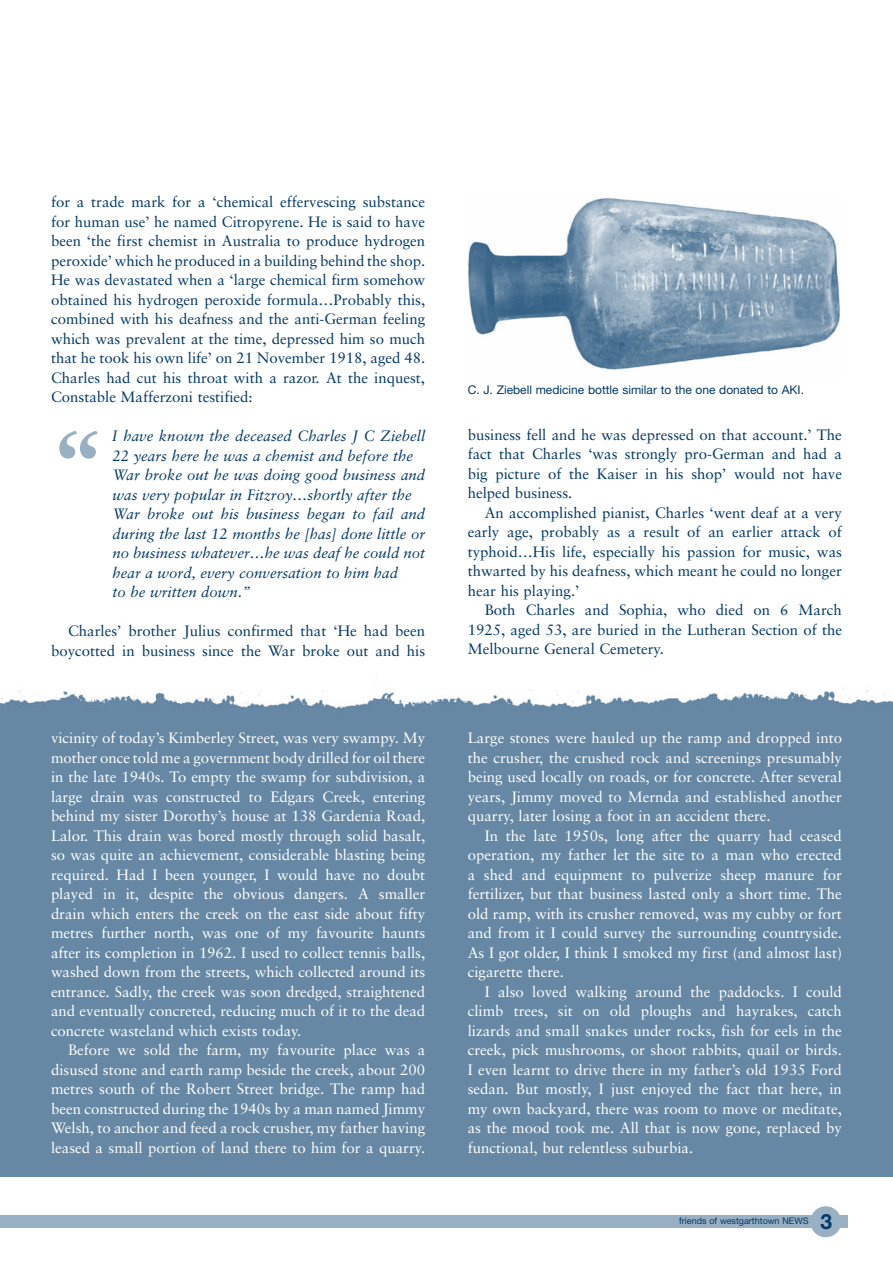
<style>
.page{position:relative;width:893px;height:1263px;background:#fff}
.page>*{position:absolute;margin:0;border:0;box-sizing:border-box;transform-origin:0 0}
.t1{font:700 98.85px "Sabon";color:#99afc2}
.t2{font:700 21px "Helvetica Neue";color:#003867}
.t3{font:15px/19.5px "Sabon";color:#fff;text-align:justify}
.t4{font:15px/19.5px "Sabon";color:#003867;text-align:justify}
.t5{font:italic 15px/19.5px "Sabon";color:#003867}
.t6{font:12px "Helvetica Neue";color:#003867}
.t7{font:9px "Helvetica Neue";color:#003867}
</style>
<div class="page">
<img style="left:374px;top:689px;width:421px;height:35px">
<img style="left:0;top:688px;width:374px;height:36px">
<img style="left:795px;top:688px;width:98px;height:36px">
<div style="left:0;top:724px;width:893px;height:453px;background:#6688a4"></div>
<div style="left:0;top:1215px;width:848px;height:12px;background:#99afc2"></div>
<div style="left:810px;top:1206px;width:31px;height:31px;background:#99afc2;border-radius:50%"></div>
<img style="left:468px;top:198px;width:372px;height:172px">
<p class="t4" style="left:51px;top:192px;width:376px">for a trade mark for a ‘chemical effervescing substance for human use’ he named Citropyrene. He is said to have been ‘the first chemist in Australia to produce hydrogen peroxide’ which he produced in a building behind the shop.<br>He was devastated when a ‘large chemical firm somehow obtained his hydrogen peroxide formula…Probably this, combined with his deafness and the anti-German feeling which was prevalent at the time, depressed him so much that he took his own life’ on 21 November 1918, aged 48.<br>Charles had cut his throat with a razor. At the inquest, Constable Mafferzoni testified:</p>
<h1 class="t1" style="left:51px;top:404px;width:56px">“</h1>
<p class="t5" style="left:112px;top:426px;width:315px">I have known the deceased Charles J C Ziebell 22 years here he was a chemist and before the War broke out he was doing good business and was very popular in Fitzroy…shortly after the War broke out his business began to fail and during the last 12 months he [has] done little or no business whatever…he was deaf he could not hear a word, every conversation to him had<br>to be written down.”</p>
<p class="t4" style="left:51px;top:621px;width:376px;text-align:right">Charles’ brother Julius confirmed that ‘He had been boycotted in business since the War broke out and his</p>
<p class="t3" style="left:51px;top:728px;width:376px">vicinity of today’s Kimberley Street, was very swampy. My mother once told me a government body drilled for oil there in the late 1940s. To empty the swamp for subdivision, a large drain was constructed to Edgars Creek, entering behind my sister Dorothy’s house at 138 Gardenia Road, Lalor. This drain was bored mostly through solid basalt, so was quite an achievement, considerable blasting being required. Had I been younger, I would have no doubt played in it, despite the obvious dangers. A smaller drain which enters the creek on the east side about fifty metres further north, was one of my favourite haunts after its completion in 1962. I used to collect tennis balls, washed down from the streets, which collected around its entrance. Sadly, the creek was soon dredged, straightened and eventually concreted, reducing much of it to the dead concrete wasteland which exists today.</p>
<p class="t3" style="left:51px;top:1040px;width:376px;text-indent:17px">Before we sold the farm, my favourite place was a disused stone and earth ramp beside the creek, about 200 metres south of the Robert Street bridge. The ramp had been constructed during the 1940s by a man named Jimmy Welsh, to anchor and feed a rock crusher, my father having leased a small portion of land there to him for a quarry.</p>
<p class="t6" style="left:468px;top:383px;width:338px">C. J. Ziebell medicine bottle similar to the one donated to AKI.</p>
<p class="t4" style="left:468px;top:424px;width:376px">business fell and he was depressed on that account.’ The fact that Charles ‘was strongly pro-German and had a big picture of the Kaiser in his shop’ would not have helped business.</p>
<p class="t4" style="left:468px;top:502px;width:376px;text-indent:17px">An accomplished pianist, Charles ‘went deaf at a very early age, probably as a result of an earlier attack of typhoid…His life, especially his passion for music, was thwarted by his deafness, which meant he could no longer hear his playing.’</p>
<p class="t4" style="left:468px;top:600px;width:376px;text-indent:17px">Both Charles and Sophia, who died on 6 March 1925, aged 53, are buried in the Lutheran Section of the Melbourne General Cemetery.</p>
<p class="t3" style="left:468px;top:728px;width:376px">Large stones were hauled up the ramp and dropped into the crusher, the crushed rock and screenings presumably being used locally on roads, or for concrete. After several years, Jimmy moved to Mernda and established another quarry, later losing a foot in an accident there.</p>
<p class="t3" style="left:468px;top:825px;width:376px;text-indent:17px">In the late 1950s, long after the quarry had ceased operation, my father let the site to a man who erected a shed and equipment to pulverize sheep manure for fertilizer, but that business lasted only a short time. The old ramp, with its crusher removed, was my cubby or fort and from it I could survey the surrounding countryside.<br>As I got older, I think I smoked my first (and almost last) cigarette there.</p>
<p class="t3" style="left:468px;top:981px;width:376px;text-indent:17px">I also loved walking around the paddocks. I could climb trees, sit on old ploughs and hayrakes, catch lizards and small snakes under rocks, fish for eels in the creek, pick mushrooms, or shoot rabbits, quail or birds.<br>I even learnt to drive there in my father’s old 1935 Ford sedan. But mostly, I just enjoyed the fact that here, in my own backyard, there was room to move or meditate, as the mood took me. All that is now gone, replaced by functional, but relentless suburbia.</p>
<p class="t7" style="left:679px;top:1215px;width:131px">friends of westgarthtown NEWS</p>
<h2 class="t2" style="left:820px;top:1208px;width:13px">3</h2>
</div>
